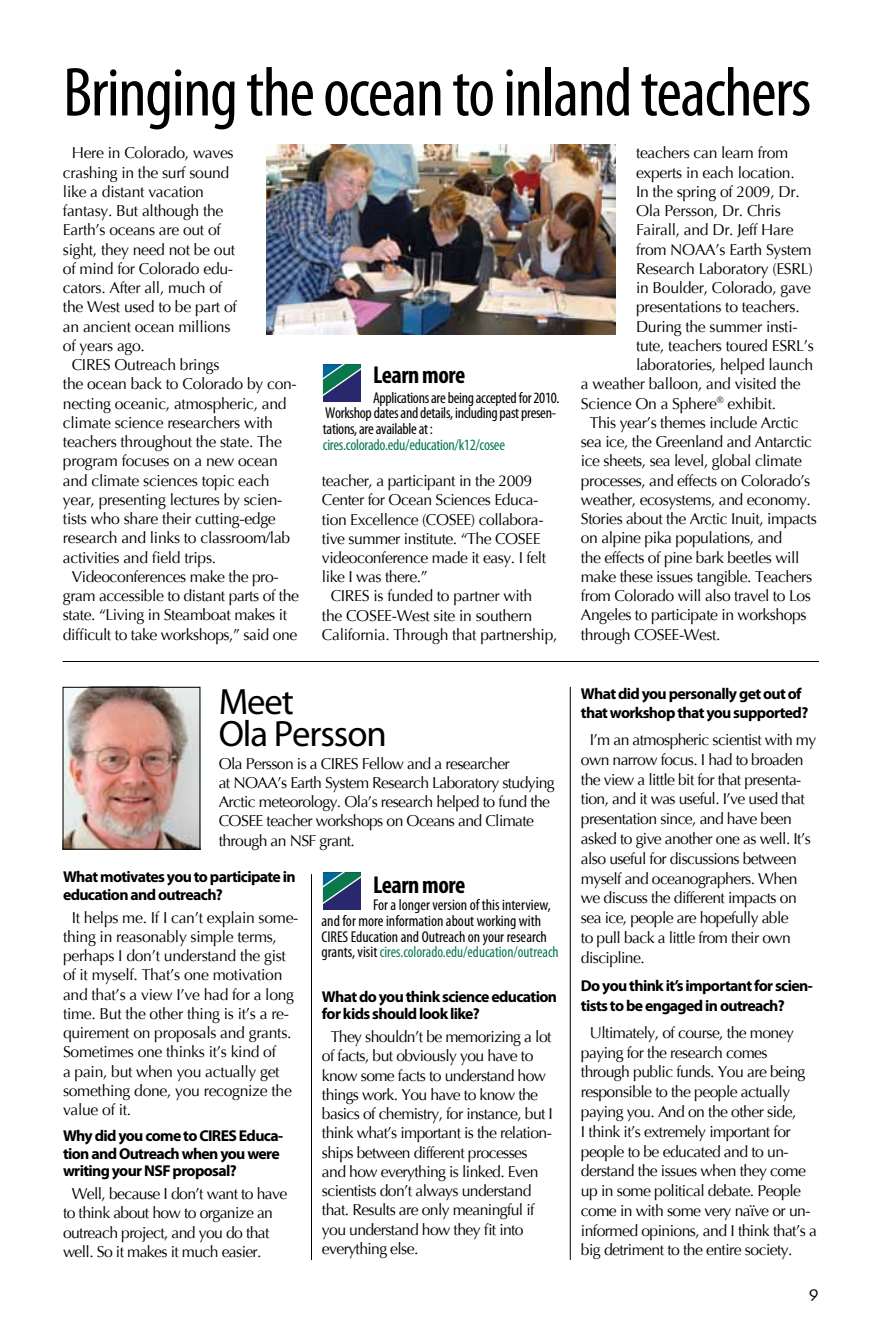
<style>
.page{position:relative;width:882px;height:1323px;background:#fff}
.page>*{position:absolute;margin:0;border:0;box-sizing:border-box;transform-origin:0 0}
.t1{font:condensed 70px "Myriad Pro";letter-spacing:-.02em;color:#000}
.t2{font:36.75px/31.5px "Myriad Pro";letter-spacing:-.03em;color:#000}
.t3{font:700 condensed 24.5px "Myriad Pro";letter-spacing:-.02em;color:#000}
.t4{font:17.5px "Skia";color:#000}
.t5{font:15.75px/19.2px "Optima";letter-spacing:-.03em;color:#000}
.t6{font:700 15.75px/17.5px "Myriad Pro";letter-spacing:-.04em;color:#000}
.t7{font:condensed 15.75px/15.8px "Myriad Pro";letter-spacing:-.005em;color:#000}
.t8{font:condensed 15.75px "Myriad Pro";letter-spacing:-.02em;color:#09794c}
.s1{color:#09794c}
</style>
<div class="page">
<svg style="left:323px;top:872px;width:38px;height:38px"></svg>
<hr style="left:311px;top:874px;width:1px;height:386px;background:#000">
<hr style="left:570px;top:687px;width:1px;height:573px;background:#000">
<img style="left:65px;top:689px;width:133px;height:159px">
<div style="left:63px;top:687px;width:137px;height:163px;border:1px solid #000"></div>
<hr style="left:63px;top:661px;width:756px;height:1px;background:#000">
<img style="left:267px;top:144px;width:348px;height:190px">
<svg style="left:323px;top:364px;width:38px;height:38px"></svg>
<h1 class="t1" style="left:63px;top:50px;width:750px">Bringing the ocean to inland teachers</h1>
<p class="t5" style="left:72px;top:144px;width:164px">Here in Colorado, waves</p>
<p class="t5" style="left:63px;top:163px;width:168px">crashing in the surf sound</p>
<p class="t5" style="left:63px;top:182px;width:143px">like a distant vacation</p>
<p class="t5" style="left:63px;top:201px;width:162px">fantasy. But although the</p>
<p class="t5" style="left:63px;top:221px;width:159px">Earth’s oceans are out of</p>
<p class="t5" style="left:63px;top:240px;width:174px">sight, they need not be out</p>
<p class="t5" style="left:63px;top:259px;width:172px">of mind for Colorado edu-</p>
<p class="t5" style="left:63px;top:278px;width:161px">cators. After all, much of</p>
<p class="t5" style="left:63px;top:298px;width:175px">the West used to be part of</p>
<p class="t5" style="left:63px;top:317px;width:169px">an ancient ocean millions</p>
<p class="t5" style="left:63px;top:336px;width:83px">of years ago.</p>
<p class="t5" style="left:72px;top:355px;width:149px">CIRES Outreach brings</p>
<p class="t5" style="left:63px;top:375px;width:235px">the ocean back to Colorado by con-</p>
<p class="t5" style="left:63px;top:394px;width:225px">necting oceanic, atmospheric, and</p>
<p class="t5" style="left:63px;top:413px;width:211px">climate science researchers with</p>
<p class="t5" style="left:63px;top:432px;width:220px">teachers throughout the state. The</p>
<p class="t5" style="left:63px;top:452px;width:216px">program focuses on a new ocean</p>
<p class="t5" style="left:63px;top:471px;width:208px">and climate sciences topic each</p>
<p class="t5" style="left:63px;top:490px;width:221px">year, presenting lectures by scien-</p>
<p class="t5" style="left:63px;top:509px;width:214px">tists who share their cutting-edge</p>
<p class="t5" style="left:63px;top:529px;width:229px">research and links to classroom/lab</p>
<p class="t5" style="left:63px;top:548px;width:155px">activities and field trips.</p>
<p class="t5" style="left:72px;top:567px;width:208px">Videoconferences make the pro-</p>
<p class="t5" style="left:63px;top:586px;width:237px">gram accessible to distant parts of the</p>
<p class="t5" style="left:63px;top:606px;width:226px">state. “Living in Steamboat makes it</p>
<p class="t5" style="left:63px;top:625px;width:236px">difficult to take workshops,” said one</p>
<h3 class="t3" style="left:373px;top:360px;width:94px">Learn more</h3>
<p class="t7" style="left:323px;top:389px;width:238px;text-indent:50px">Applications are being accepted for 2010.<br>Workshop dates and details, including past presen&shy;tations, are available at :</p>
<p class="t8" style="left:323px;top:435px;width:184px">cires.colorado.edu/education/k12/cosee</p>
<p class="t5" style="left:322px;top:471px;width:212px">teacher, a participant in the 2009</p>
<p class="t5" style="left:322px;top:491px;width:218px">Center for Ocean Sciences Educa-</p>
<p class="t5" style="left:322px;top:510px;width:223px">tion Excellence (COSEE) collabora-</p>
<p class="t5" style="left:322px;top:529px;width:220px">tive summer institute. “The COSEE</p>
<p class="t5" style="left:322px;top:548px;width:226px">videoconference made it easy. I felt</p>
<p class="t5" style="left:322px;top:567px;width:107px">like I was there.”</p>
<p class="t5" style="left:331px;top:587px;width:203px">CIRES is funded to partner with</p>
<p class="t5" style="left:322px;top:606px;width:212px">the COSEE-West site in southern</p>
<p class="t5" style="left:322px;top:625px;width:237px">California. Through that partnership,</p>
<h2 class="t2" style="left:219px;top:686px;width:170px">Meet<br>Ola Persson</h2>
<p class="t5" style="left:219px;top:754px;width:338px">Ola Persson is a CIRES Fellow and a researcher<br>at NOAA’s Earth System Research Laboratory studying Arctic meteorology. Ola’s research helped to fund the COSEE teacher workshops on Oceans and Climate through an NSF grant.</p>
<p class="t6" style="left:63px;top:868px;width:234px">What motivates you to participate in education and outreach?</p>
<p class="t5" style="left:63px;top:908px;width:237px;text-indent:9px">It helps me. If I can’t explain some&shy;thing in reasonably simple terms, perhaps I don’t understand the gist of it myself. That’s one motivation and that’s a view I’ve had for a long time. But the other thing is it’s a re&shy;quirement on proposals and grants.<br>Sometimes one thinks it’s kind of<br>a pain, but when you actually get something done, you recognize the value of it.</p>
<p class="t6" style="left:63px;top:1127px;width:222px">Why did you come to CIRES Educa&shy;tion and Outreach when you were writing your NSF proposal?</p>
<p class="t5" style="left:63px;top:1184px;width:226px;text-indent:9px">Well, because I don’t want to have to think about how to organize an outreach project, and you do that well. So it makes it much easier.</p>
<h3 class="t3" style="left:373px;top:869px;width:94px">Learn more</h3>
<p class="t7" style="left:322px;top:897px;width:239px;text-indent:52px">For a longer version of this interview, and for more information about working with CIRES Education and Outreach on your research grants, visit <span class="s1">cires.colorado.edu/education/outreach</span></p>
<p class="t6" style="left:322px;top:987px;width:237px">What do you think science education for kids should look like?</p>
<p class="t5" style="left:322px;top:1027px;width:233px;text-indent:9px">They shouldn’t be memorizing a lot of facts, but obviously you have to know some facts to understand how things work. You have to know the basics of chemistry, for instance, but I think what’s important is the relation&shy;ships between different processes and how everything is linked. Even scientists don’t always understand that. Results are only meaningful if you understand how they fit into everything else.</p>
<p class="t5" style="left:636px;top:144px;width:154px">teachers can learn from</p>
<p class="t5" style="left:636px;top:163px;width:160px">experts in each location.</p>
<p class="t5" style="left:636px;top:182px;width:165px">In the spring of 2009, Dr.</p>
<p class="t5" style="left:636px;top:201px;width:146px">Ola Persson, Dr. Chris</p>
<p class="t5" style="left:636px;top:221px;width:159px">Fairall, and Dr. Jeff Hare</p>
<p class="t5" style="left:636px;top:240px;width:177px">from NOAA’s Earth System</p>
<p class="t5" style="left:636px;top:259px;width:178px">Research Laboratory (ESRL)</p>
<p class="t5" style="left:636px;top:278px;width:177px">in Boulder, Colorado, gave</p>
<p class="t5" style="left:636px;top:298px;width:165px">presentations to teachers.</p>
<p class="t5" style="left:636px;top:317px;width:163px">During the summer insti-</p>
<p class="t5" style="left:636px;top:336px;width:179px">tute, teachers toured ESRL’s</p>
<p class="t5" style="left:636px;top:355px;width:179px">laboratories, helped launch</p>
<p class="t5" style="left:581px;top:375px;width:221px">a weather balloon, and visited the</p>
<p class="t5" style="left:581px;top:394px;width:197px">Science On a Sphere<sup>®</sup> exhibit.</p>
<p class="t5" style="left:590px;top:413px;width:210px">This year’s themes include Arctic</p>
<p class="t5" style="left:581px;top:432px;width:233px">sea ice, the Greenland and Antarctic</p>
<p class="t5" style="left:581px;top:452px;width:223px">ice sheets, sea level, global climate</p>
<p class="t5" style="left:581px;top:471px;width:231px">processes, and effects on Colorado’s</p>
<p class="t5" style="left:581px;top:490px;width:231px">weather, ecosystems, and economy.</p>
<p class="t5" style="left:581px;top:509px;width:237px">Stories about the Arctic Inuit, impacts</p>
<p class="t5" style="left:581px;top:529px;width:203px">on alpine pika populations, and</p>
<p class="t5" style="left:581px;top:548px;width:220px">the effects of pine bark beetles will</p>
<p class="t5" style="left:581px;top:567px;width:233px">make these issues tangible. Teachers</p>
<p class="t5" style="left:581px;top:586px;width:231px">from Colorado will also travel to Los</p>
<p class="t5" style="left:581px;top:606px;width:227px">Angeles to participate in workshops</p>
<p class="t5" style="left:581px;top:625px;width:141px">through COSEE-West.</p>
<p class="t6" style="left:581px;top:683px;width:229px;line-height:19.8px">What did you personally get out of that workshop that you supported?</p>
<p class="t5" style="left:581px;top:730px;width:237px;line-height:19.8px;text-indent:9px">I’m an atmospheric scientist with my own narrow focus. I had to broaden the view a little bit for that presenta&shy;tion, and it was useful. I’ve used that presentation since, and have been asked to give another one as well. It’s also useful for discussions between myself and oceanographers. When we discuss the different impacts on sea ice, people are hopefully able<br>to pull back a little from their own discipline.</p>
<p class="t6" style="left:581px;top:976px;width:233px;line-height:19.8px">Do you think it’s important for scien&shy;tists to be engaged in outreach?</p>
<p class="t5" style="left:581px;top:1023px;width:238px;line-height:19.8px;text-indent:9px">Ultimately, of course, the money paying for the research comes through public funds. You are being responsible to the people actually paying you. And on the other side,<br>I think it’s extremely important for people to be educated and to un&shy;derstand the issues when they come up in some political debate. People come in with some very naïve or un&shy;informed opinions, and I think that’s a big detriment to the entire society.</p>
<p class="t4" style="left:809px;top:1282px;width:12px">9</p>
</div>
